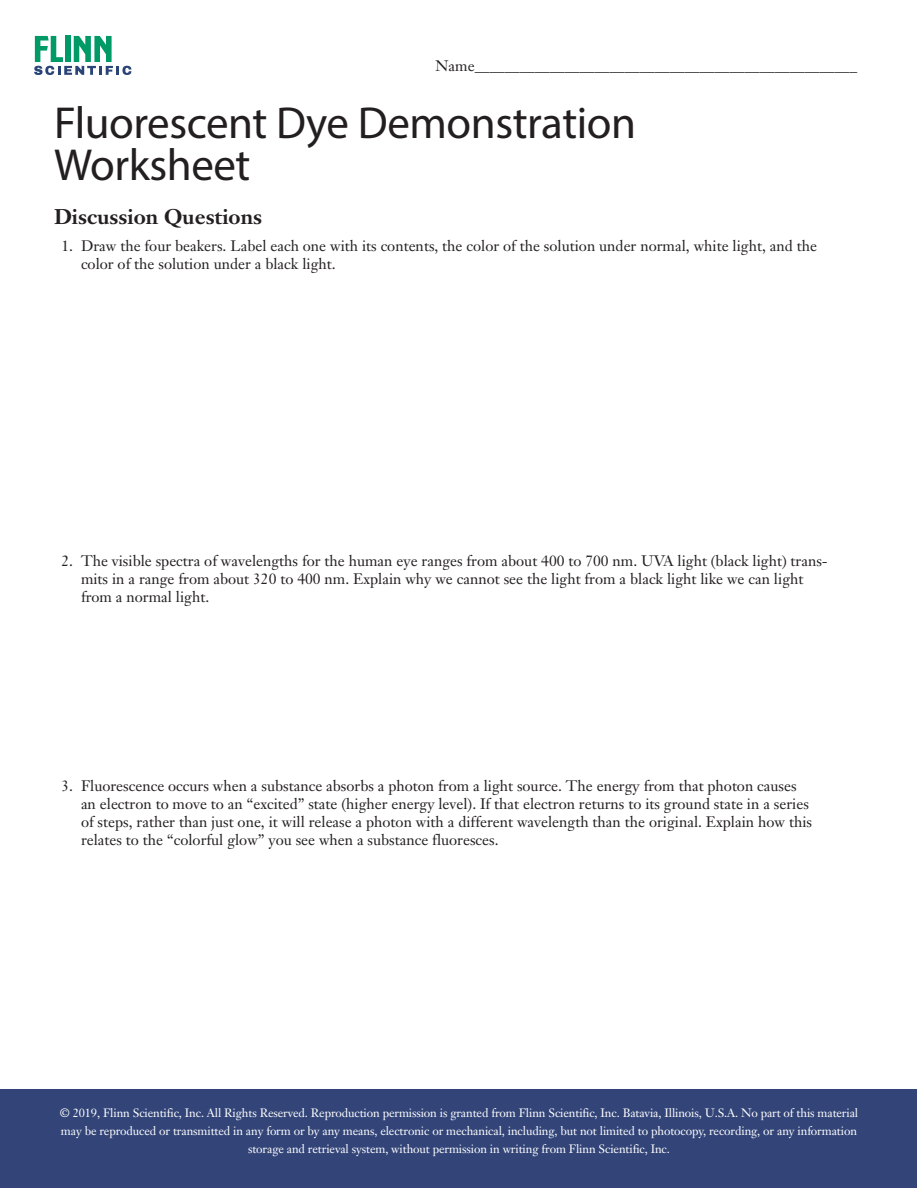
<style>
.page{position:relative;width:918px;height:1188px;background:#fff}
.page>*{position:absolute;margin:0;border:0;box-sizing:border-box;transform-origin:0 0}
.Headline{font:45px/42px "Myriad Pro";letter-spacing:-.01em;color:#231f20}
.Sidehead{font:700 21px "Janson Text";color:#231f20}
.d_body{font:15px/18px "Janson Text";color:#231f20}
.d_a_b_c__s{font:15px "Janson Text";color:#231f20}
.t1{font:12px/18px "Janson Text";letter-spacing:-.01em;color:#fff;text-align:center}
</style>
<div class="page">
<div style="left:1px;top:1089px;width:916px;height:99px;background:#324478"></div>
<svg style="left:34px;top:36px;width:97px;height:39px"></svg>
<p class="d_a_b_c__s" style="left:436px;top:57px;width:423px">Name___________________________________________________</p>
<p class="Headline" style="left:54px;top:101px;width:584px">Fluorescent Dye Demonstration<br>Worksheet</p>
<p class="Sidehead" style="left:54px;top:203px;width:210px">Discussion Questions</p>
<p class="d_body" style="left:81px;top:236px;width:738px;text-indent:-20px">1. Draw the four beakers. Label each one with its contents, the color of the solution under normal, white light, and the color of the solution under a black light.</p>
<p class="d_body" style="left:81px;top:551px;width:748px;text-indent:-20px">2. The visible spectra of wavelengths for the human eye ranges from about 400 to 700 nm. UVA light (black light) trans&shy;mits in a range from about 320 to 400 nm. Explain why we cannot see the light from a black light like we can light from a normal light.</p>
<p class="d_body" style="left:81px;top:776px;width:733px;text-indent:-20px">3. Fluorescence occurs when a substance absorbs a photon from a light source. The energy from that photon causes an electron to move to an “excited” state (higher energy level). If that electron returns to its ground state in a series of steps, rather than just one, it will release a photon with a different wavelength than the original. Explain how this relates to the “colorful glow” you see when a substance fluoresces.</p>
<p class="t1" style="left:60px;top:1104px;width:800px">© 2019, Flinn Scientific, Inc. All Rights Reserved. Reproduction permission is granted from Flinn Scientific, Inc. Batavia, Illinois, U.S.A. No part of this material may be reproduced or transmitted in any form or by any means, electronic or mechanical, including, but not limited to photocopy, recording, or any information storage and retrieval system, without permission in writing from Flinn Scientific, Inc.</p>
</div>
